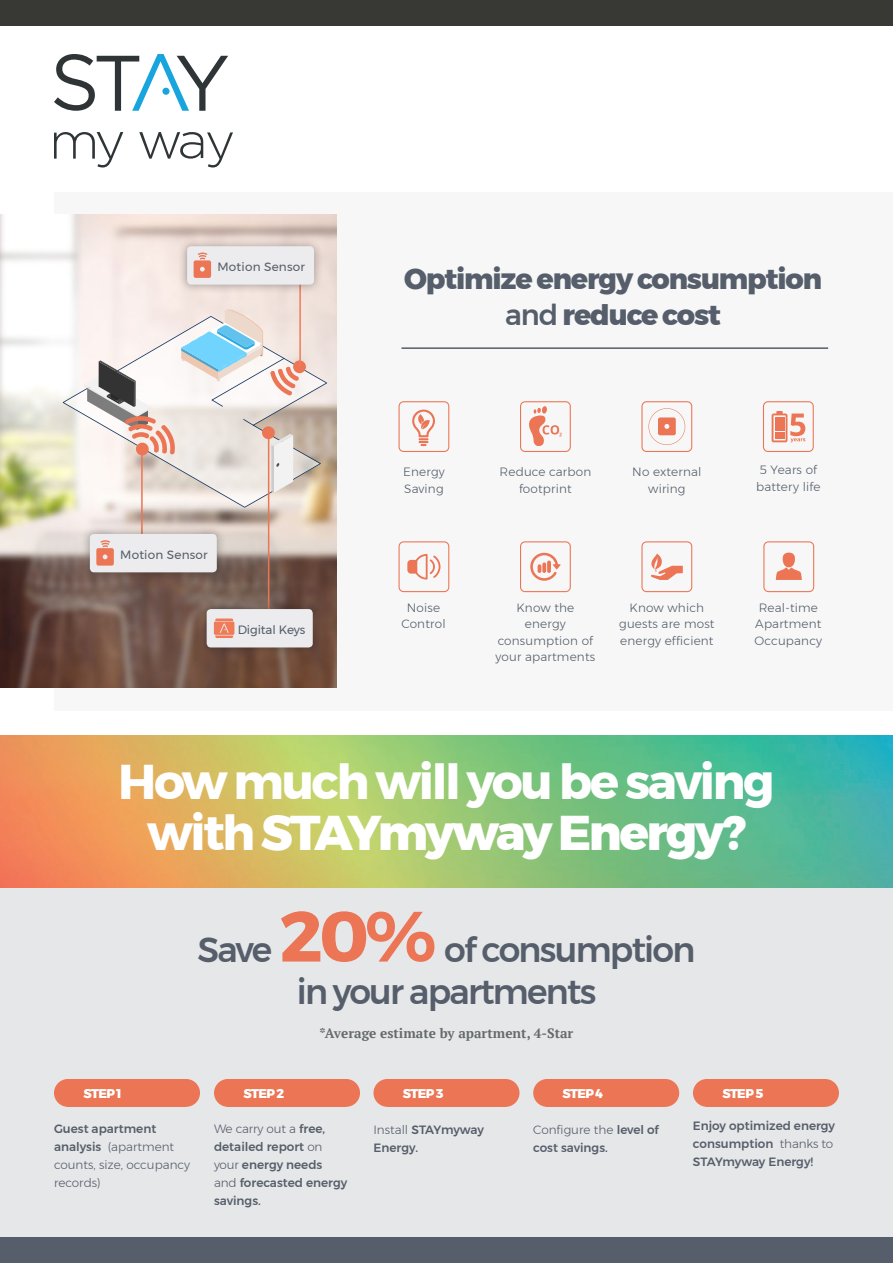
<style>
.page{position:relative;width:893px;height:1263px;background:#fff}
.page>*{position:absolute;margin:0;border:0;box-sizing:border-box;transform-origin:0 0}
.t1{font:700 70.95px "Montserrat";color:#eb7554}
.t2{font:700 48.75px "Montserrat";letter-spacing:-.05em;color:#fff}
.t3{font:800 48.75px "Montserrat";letter-spacing:-.05em;color:#fff}
.t4{font:500 34.5px "Montserrat";letter-spacing:-.05em;color:#555e6a}
.t5{font:800 28.5px "Montserrat";letter-spacing:-.04em;color:#555e6a}
.t6{font:700 13.5px "PT Serif";color:#646a6d}
.t7{font:800 12.6px "Montserrat";letter-spacing:-.05em;color:#fff}
.t8{font:300 12px/16.5px "Montserrat";letter-spacing:.015em;color:#555e6a;text-align:center}
.t9{font:500 12px/18px "Montserrat";color:#555e6a}
.t10{font:12px "Montserrat";letter-spacing:.015em;color:#555e6a}
.t11{font:12px "Montserrat";letter-spacing:-.01em;color:#555e6a}
.s1{font-weight:500}
.s2{font-weight:700}
.s3{font-weight:300}
</style>
<div class="page">
<div style="left:0;top:736px;width:893px;height:501px;background:#e6e7e9"></div>
<img style="left:0;top:736px;width:893px;height:151px">
<div style="left:54px;top:192px;width:839px;height:518px;background:#f7f7f7"></div>
<hr style="left:401px;top:347px;width:427px;height:2px;background:#555e6a">
<svg style="left:399px;top:401px;width:50px;height:51px"></svg>
<svg style="left:520px;top:401px;width:51px;height:51px"></svg>
<svg style="left:763px;top:401px;width:51px;height:51px"></svg>
<svg style="left:520px;top:541px;width:51px;height:51px"></svg>
<svg style="left:641px;top:401px;width:51px;height:51px"></svg>
<svg style="left:641px;top:541px;width:51px;height:51px"></svg>
<svg style="left:763px;top:541px;width:51px;height:51px"></svg>
<div style="left:67px;top:1079px;width:119px;height:28px;background:#eb7554"></div>
<div style="left:227px;top:1079px;width:119px;height:28px;background:#eb7554"></div>
<div style="left:387px;top:1079px;width:119px;height:28px;background:#eb7554"></div>
<div style="left:546px;top:1079px;width:119px;height:28px;background:#eb7554"></div>
<div style="left:706px;top:1079px;width:119px;height:28px;background:#eb7554"></div>
<svg style="left:399px;top:541px;width:50px;height:51px"></svg>
<svg style="left:54px;top:132px;width:69px;height:35px"></svg>
<svg style="left:54px;top:54px;width:174px;height:57px"></svg>
<div style="left:162px;top:88px;width:8px;height:7px;background:#18a5de;border-radius:50%"></div>
<svg style="left:139px;top:132px;width:94px;height:35px"></svg>
<div style="left:0;top:0;width:893px;height:26px;background:#383935"></div>
<div style="left:0;top:1237px;width:893px;height:26px;background:#555e6a"></div>
<div style="left:54px;top:1079px;width:28px;height:28px;background:#eb7554;border-radius:50%"></div>
<div style="left:214px;top:1079px;width:28px;height:28px;background:#eb7554;border-radius:50%"></div>
<div style="left:373px;top:1079px;width:28px;height:28px;background:#eb7554;border-radius:50%"></div>
<div style="left:533px;top:1079px;width:28px;height:28px;background:#eb7554;border-radius:50%"></div>
<div style="left:693px;top:1079px;width:28px;height:28px;background:#eb7554;border-radius:50%"></div>
<div style="left:172px;top:1079px;width:28px;height:28px;background:#eb7554;border-radius:50%"></div>
<div style="left:332px;top:1079px;width:28px;height:28px;background:#eb7554;border-radius:50%"></div>
<div style="left:492px;top:1079px;width:27px;height:28px;background:#eb7554;border-radius:50%"></div>
<div style="left:651px;top:1079px;width:28px;height:28px;background:#eb7554;border-radius:50%"></div>
<div style="left:811px;top:1079px;width:28px;height:28px;background:#eb7554;border-radius:50%"></div>
<img style="left:0;top:214px;width:337px;height:474px">
<svg style="left:63px;top:316px;width:264px;height:192px"></svg>
<svg style="left:271px;top:434px;width:22px;height:59px"></svg>
<div style="left:136px;top:443px;width:13px;height:12px;background:#eb7554;border-radius:50%"></div>
<div style="left:293px;top:360px;width:13px;height:13px;background:#eb7554;border-radius:50%"></div>
<div style="left:262px;top:426px;width:13px;height:13px;background:#eb7554;border-radius:50%"></div>
<svg style="left:84px;top:360px;width:91px;height:94px"></svg>
<svg style="left:181px;top:308px;width:118px;height:99px"></svg>
<hr style="left:141px;top:450px;width:2px;height:97px;background:#eb7554">
<hr style="left:268px;top:434px;width:1px;height:180px;background:#eb7554">
<hr style="left:299px;top:254px;width:2px;height:113px;background:#f07b59">
<div style="left:178px;top:237px;width:145px;height:57px;background:#231f20;opacity:.4"></div>
<div style="left:187px;top:246px;width:127px;height:39px;background:#ececee;border-radius:4px"></div>
<div style="left:81px;top:525px;width:145px;height:57px;background:#231f20;opacity:.4"></div>
<div style="left:90px;top:534px;width:127px;height:38px;background:#ececee;border-radius:4px"></div>
<div style="left:198px;top:600px;width:124px;height:57px;background:#231f20;opacity:.4"></div>
<div style="left:207px;top:609px;width:106px;height:38px;background:#ececee;border-radius:4px"></div>
<svg style="left:194px;top:253px;width:17px;height:25px"></svg>
<svg style="left:96px;top:540px;width:18px;height:26px"></svg>
<svg style="left:214px;top:618px;width:20px;height:20px"></svg>
<p class="t10" style="left:217px;top:258px;width:89px">Motion Sensor</p>
<p class="t10" style="left:120px;top:545px;width:89px">Motion Sensor</p>
<p class="t11" style="left:238px;top:620px;width:69px">Digital Keys</p>
<p class="t5" style="left:404px;top:256px;width:419px">Optimize energy consumption</p>
<p class="t5" style="left:505px;top:291px;width:217px"><span class="s1">and</span> reduce cost</p>
<p class="t8" style="left:403px;top:463px;width:43px;text-align:left">Energy<br>Saving</p>
<p class="t8" style="left:500px;top:463px;width:93px">Reduce carbon footprint</p>
<p class="t8" style="left:632px;top:463px;width:71px">No external wiring</p>
<p class="t8" style="left:756px;top:461px;width:66px;text-align:left">5 Years of battery life</p>
<p class="t8" style="left:401px;top:599px;width:46px">Noise<br>Control</p>
<p class="t8" style="left:619px;top:599px;width:97px">Know which guests are most energy efficient</p>
<p class="t8" style="left:754px;top:599px;width:69px">Real-time<br>Apartment<br>Occupancy</p>
<p class="t8" style="left:496px;top:599px;width:101px">Know the energy consumption of your apartments</p>
<p class="t2" style="left:118px;top:743px;width:658px">How much will you be saving</p>
<p class="t3" style="left:147px;top:793px;width:600px"><span class="s2">with</span> STAYmyway Energy?</p>
<p class="t4" style="left:197px;top:922px;width:76px">Save</p>
<p class="t1" style="left:280px;top:879px;width:158px">20%</p>
<p class="t4" style="left:444px;top:922px;width:253px">of consumption</p>
<p class="t4" style="left:297px;top:965px;width:301px">in your apartments</p>
<p class="t6" style="left:320px;top:1024px;width:255px">*Average estimate by apartment, 4-Star</p>
<p class="t7" style="left:83px;top:1083px;width:40px">STEP 1</p>
<p class="t7" style="left:243px;top:1083px;width:42px">STEP 2</p>
<p class="t7" style="left:403px;top:1083px;width:42px">STEP 3</p>
<p class="t7" style="left:563px;top:1083px;width:42px">STEP 4</p>
<p class="t7" style="left:722px;top:1083px;width:42px">STEP 5</p>
<p class="t9" style="left:214px;top:1120px;width:135px"><span class="s3">We carry out a</span> free, detailed report <span class="s3">on your</span> energy needs <span class="s3">and</span> forecasted energy savings.</p>
<p class="t9" style="left:693px;top:1116px;width:144px">Enjoy optimized energy consumption <span class="s3">thanks to<br></span>STAYmyway Energy!</p>
<p class="t8" style="left:54px;top:1119px;width:138px;line-height:18px;text-align:left"><span class="s1">Guest apartment analysis</span> (apartment counts, size, occupancy records)</p>
<p class="t9" style="left:533px;top:1120px;width:127px"><span class="s3">Configure the</span> level of cost savings.</p>
<p class="t9" style="left:373px;top:1120px;width:112px"><span class="s3">Install</span> STAYmyway<br>Energy.</p>
</div>
